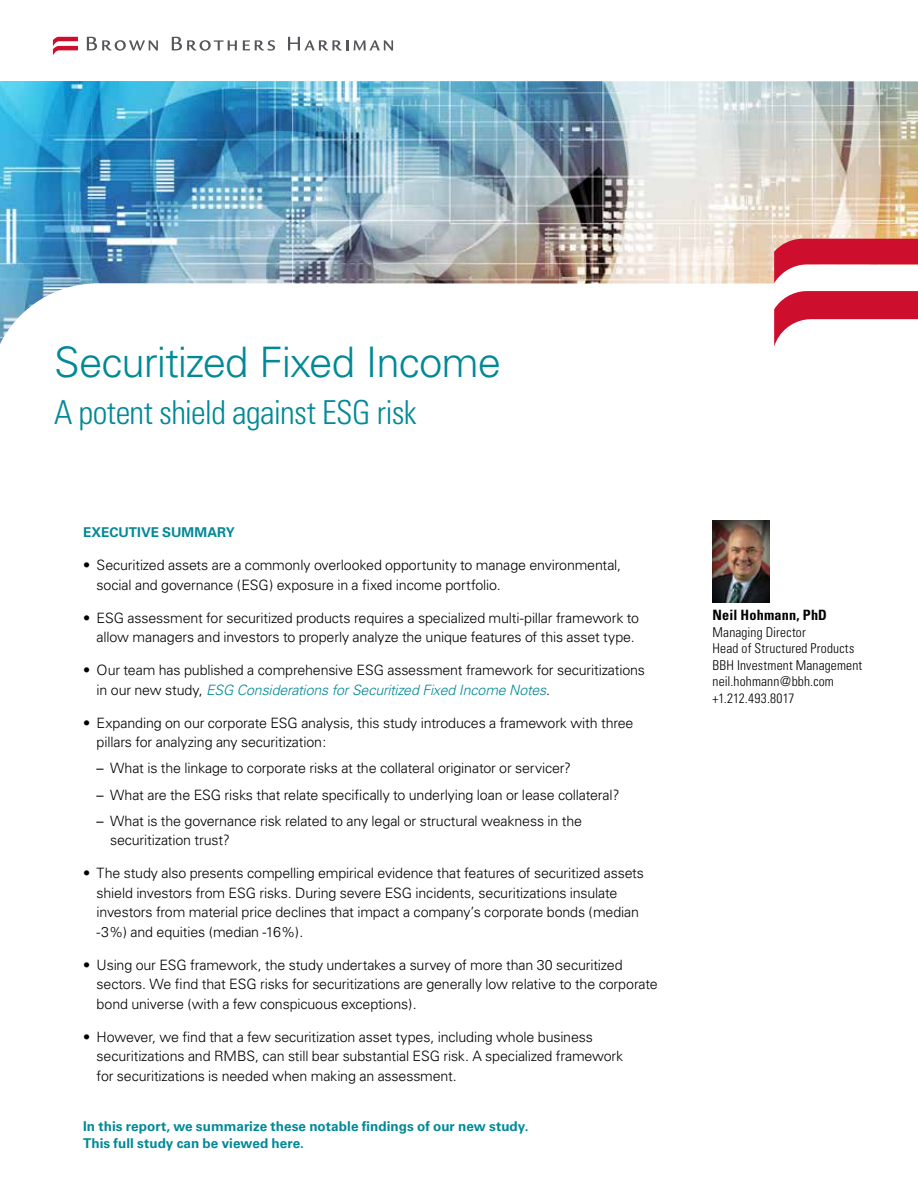
<style>
.page{position:relative;width:918px;height:1188px;background:#fff}
.page>*{position:absolute;margin:0;border:0;box-sizing:border-box;transform-origin:0 0}
.TITLE1{font:300 42px "Univers";letter-spacing:-.025em;color:#008996}
.TITLE2{font:300 condensed 33px "Univers";letter-spacing:-.02em;color:#008996}
.t1{font:300 14.25px/19.5px "Univers";letter-spacing:-.01em;color:#000}
.CONTACT_NAME{font:700 condensed 14.25px "Univers";letter-spacing:.01em;color:#000}
.SUB_3{font:700 13.5px/16.5px "Univers";letter-spacing:.005em;color:#008996}
.CONTACT_DETAILS{font:300 condensed 13.5px "Univers";letter-spacing:.015em;color:#000}
.s1{font-style:italic;color:#008996}
.s2{font-weight:400}
</style>
<div class="page">
<img style="left:0;top:81px;width:918px;height:263px">
<svg style="left:87px;top:37px;width:71px;height:14px"></svg>
<svg style="left:172px;top:37px;width:65px;height:14px"></svg>
<svg style="left:243px;top:40px;width:32px;height:11px"></svg>
<svg style="left:288px;top:37px;width:60px;height:14px"></svg>
<svg style="left:354px;top:40px;width:39px;height:11px"></svg>
<svg style="left:53px;top:37px;width:25px;height:18px"></svg>
<svg style="left:774px;top:239px;width:144px;height:108px"></svg>
<img style="left:713px;top:521px;width:57px;height:81px">
<p class="TITLE1" style="left:54px;top:337px;width:449px">Securitized Fixed Income</p>
<h1 class="TITLE2" style="left:54px;top:392px;width:364px">A potent shield against ESG risk</h1>
<p class="SUB_3" style="left:83px;top:524px;width:153px">EXECUTIVE SUMMARY</p>
<p class="t1" style="left:97px;top:555px;width:526px;text-indent:-14px">• Securitized assets are a commonly overlooked opportunity to manage environmental, social and governance (ESG) exposure in a fixed income portfolio.</p>
<p class="t1" style="left:97px;top:608px;width:544px;text-indent:-14px">• ESG assessment for securitized products requires a specialized multi-pillar framework to allow managers and investors to properly analyze the unique features of this asset type.</p>
<p class="t1" style="left:97px;top:660px;width:550px;text-indent:-14px">• Our team has published a comprehensive ESG assessment framework for securitizations in our new study, <span class="s1">ESG Considerations for Securitized Fixed Income Notes</span>.</p>
<p class="t1" style="left:97px;top:713px;width:538px;text-indent:-14px">• Expanding on our corporate ESG analysis, this study introduces a framework with three pillars for analyzing any securitization:</p>
<p class="t1" style="left:97px;top:759px;width:476px"><span class="s2">–</span> What is the linkage to corporate risks at the collateral originator or servicer?</p>
<p class="t1" style="left:97px;top:785px;width:525px"><span class="s2">–</span> What are the ESG risks that relate specifically to underlying loan or lease collateral?</p>
<p class="t1" style="left:110px;top:811px;width:473px;text-indent:-13px"><span class="s2">–</span> What is the governance risk related to any legal or structural weakness in the securitization trust?</p>
<p class="t1" style="left:97px;top:864px;width:549px;text-indent:-14px">• The study also presents compelling empirical evidence that features of securitized assets shield investors from ESG risks. During severe ESG incidents, securitizations insulate investors from material price declines that impact a company’s corporate bonds (median -3%) and equities (median -16%).</p>
<p class="t1" style="left:97px;top:955px;width:563px;text-indent:-14px">• Using our ESG framework, the study undertakes a survey of more than 30 securitized sectors. We find that ESG risks for securitizations are generally low relative to the corporate bond universe (with a few conspicuous exceptions).</p>
<p class="t1" style="left:97px;top:1027px;width:528px;text-indent:-14px">• However, we find that a few securitization asset types, including whole business securitizations and RMBS, can still bear substantial ESG risk. A specialized framework for securitizations is needed when making an assessment.</p>
<p class="SUB_3" style="left:83px;top:1118px;width:447px">In this report, we summarize these notable findings of our new study.<br>This full study can be viewed here.</p>
<p class="CONTACT_NAME" style="left:713px;top:606px;width:116px">Neil Hohmann, PhD</p>
<p class="CONTACT_DETAILS" style="left:713px;top:624px;width:95px">Managing Director</p>
<p class="CONTACT_DETAILS" style="left:713px;top:640px;width:143px">Head of Structured Products</p>
<p class="CONTACT_DETAILS" style="left:713px;top:657px;width:151px">BBH Investment Management</p>
<p class="CONTACT_DETAILS" style="left:713px;top:673px;width:123px">neil.hohmann@bbh.com</p>
<p class="CONTACT_DETAILS" style="left:713px;top:690px;width:83px">+1.212.493.8017</p>
</div>
